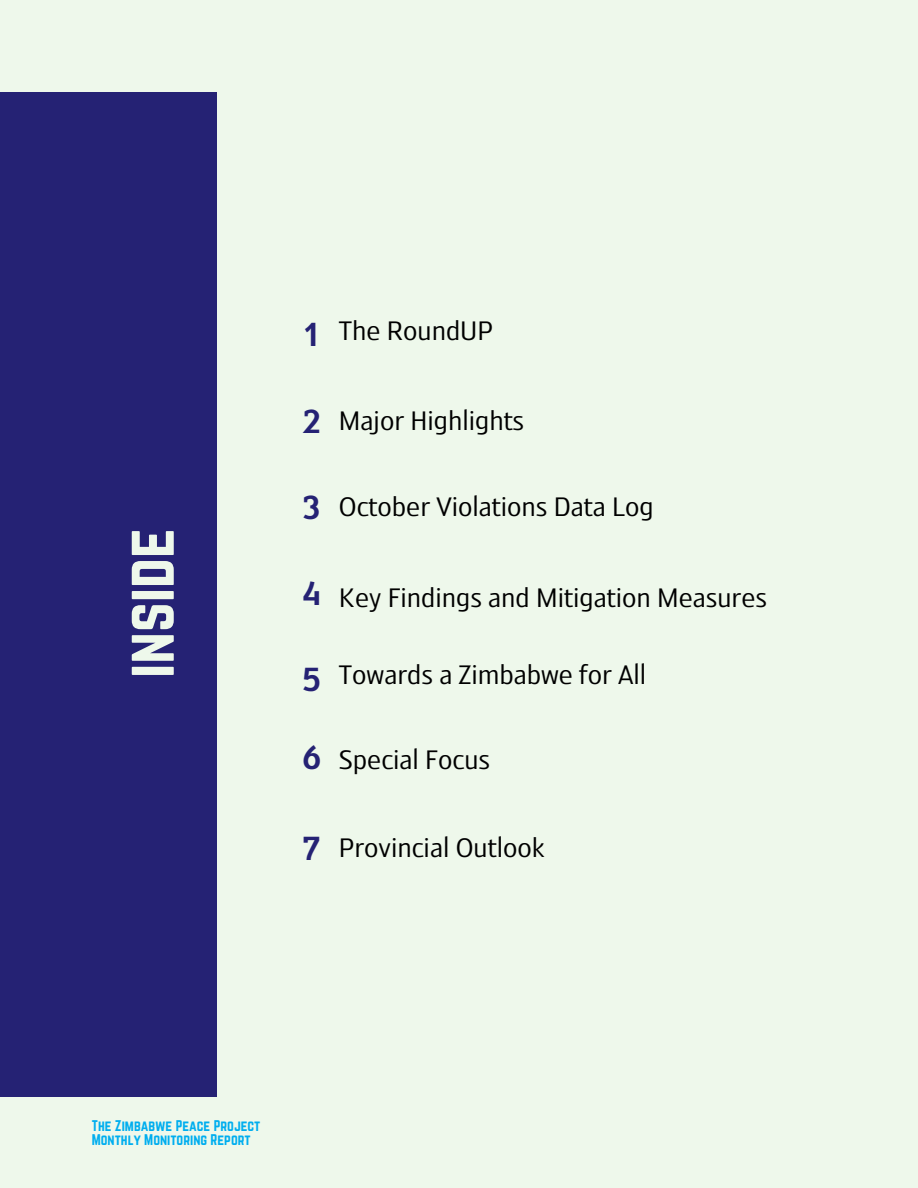
<style>
.page{position:relative;width:918px;height:1188px;background:#eef8eb}
.page>*{position:absolute;margin:0;border:0;box-sizing:border-box;transform-origin:0 0}
.t1{font:60px "Norwester";color:#eef8eb}
.t2{font:37.5px/78px "OS Aran 600";color:#252274}
.t3{font:30px "OS Aran 400";color:#000}
.t4{font:13.5px/13.5px "Norwester";color:#00aeef}
</style>
<div class="page">
<div style="left:0;top:92px;width:216px;height:1004px;background:#252274"></div>
<h1 class="t1" style="left:114px;top:678px;width:151px;rotate:-90deg">inside</h1>
<p class="t2" style="left:302px;top:298px;width:20px">1</p>
<p class="t3" style="left:339px;top:317px;width:156px">The RoundUP</p>
<p class="t2" style="left:302px;top:384px;width:20px">2</p>
<p class="t3" style="left:339px;top:408px;width:187px">Major Highlights</p>
<p class="t2" style="left:302px;top:470px;width:20px">3</p>
<p class="t3" style="left:339px;top:494px;width:316px">October Violations Data Log</p>
<p class="t2" style="left:302px;top:556px;width:20px">4</p>
<p class="t3" style="left:339px;top:584px;width:430px">Key Findings and Mitigation Measures</p>
<p class="t2" style="left:302px;top:642px;width:20px">5<br>6</p>
<p class="t3" style="left:339px;top:662px;width:309px">Towards a Zimbabwe for All</p>
<p class="t3" style="left:339px;top:747px;width:153px">Special Focus</p>
<p class="t2" style="left:302px;top:811px;width:20px">7</p>
<p class="t3" style="left:339px;top:835px;width:207px">Provincial Outlook</p>
<p class="t4" style="left:92px;top:1119px;width:170px">The Zimbabwe Peace Project<br>Monthly Monitoring Report</p>
</div>
